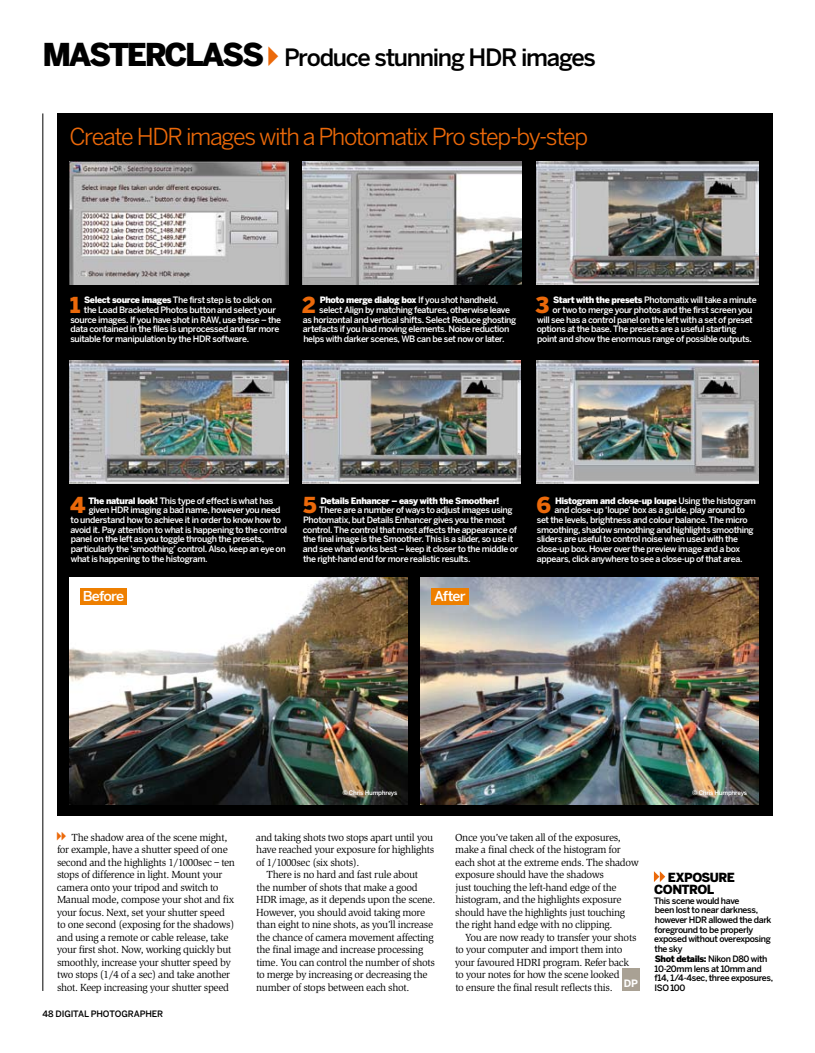
<style>
.page{position:relative;width:815px;height:1053px;background:#fff}
.page>*{position:absolute;margin:0;border:0;box-sizing:border-box;transform-origin:0 0}
.t1{font:500 23.75px "Benton Sans";letter-spacing:-.055em;color:#000}
.t2{font:23.12px "Benton Sans";letter-spacing:-.06em;color:#eb690a}
.t3{font:900 21.88px "Benton Sans";color:#eb690a}
.t4{font:500 13.62px "Benton Sans";color:#fff;scale:1.05 1}
.t5{font:900 12.5px/11.9px "Benton Sans";letter-spacing:-.05em;color:#000}
.t6{font:10.62px/12.5px "Slimbach ITC";letter-spacing:-.03em;color:#000}
.t7{font:500 8.75px/9.8px "Benton Sans";letter-spacing:-.04em;color:#fff}
.t8{font:500 8.75px/9.8px "Benton Sans";letter-spacing:-.04em;color:#000}
.t9{font:900 8.75px "Benton Sans";letter-spacing:-.04em;color:#fff}
.t10{font:500 8.75px "Benton Sans";letter-spacing:-.015em;color:#000}
.t11{font:500 6.25px "Benton Sans";letter-spacing:-.04em;color:#fff}
.s1{font-weight:900;font-size:31.25px}
.s2{color:#eb690a}
.s3{font-weight:900}
.s4{font-weight:500}
</style>
<div class="page">
<hr style="left:43px;top:113px;width:1px;height:877px;background:#000">
<div style="left:57px;top:113px;width:715px;height:702px;background:#000"></div>
<img style="left:70px;top:360px;width:218px;height:123px">
<img style="left:302px;top:360px;width:219px;height:123px">
<img style="left:537px;top:360px;width:222px;height:123px">
<img style="left:70px;top:161px;width:218px;height:123px">
<img style="left:303px;top:161px;width:218px;height:123px">
<img style="left:537px;top:161px;width:222px;height:123px">
<img style="left:420px;top:578px;width:339px;height:226px">
<img style="left:70px;top:578px;width:338px;height:226px">
<div style="left:80px;top:588px;width:47px;height:16px;background:#ee7f00"></div>
<div style="left:432px;top:588px;width:37px;height:16px;background:#ee7f00"></div>
<div style="left:622px;top:968px;width:18px;height:22px;background:#a9a194"></div>
<svg style="left:654px;top:871px;width:11px;height:11px"></svg>
<h1 class="t1" style="left:43px;top:44px;width:443px"><span class="s1">masterclass</span><span class="s2">✔</span>Produce stunning HDR</h1>
<h1 class="t1" style="left:521px;top:44px;width:77px">images</h1>
<h2 class="t2" style="left:70px;top:123px;width:520px">Create HDR images with a Photomatix Pro step-by-step</h2>
<h3 class="t3" style="left:70px;top:292px;width:12px">1</h3>
<p class="t7" style="left:84px;top:295px;width:189px"><span class="s3">Select source images</span> The first step is to click on</p>
<p class="t7" style="left:84px;top:305px;width:194px">the Load Bracketed Photos button and select your</p>
<p class="t7" style="left:70px;top:315px;width:212px">source images. If you have shot in RAW, use these – the</p>
<p class="t7" style="left:70px;top:324px;width:210px">data contained in the files is unprocessed and far more</p>
<p class="t7" style="left:70px;top:334px;width:130px">suitable for manipulation by the HDR</p>
<p class="t7" style="left:213px;top:334px;width:38px">software.</p>
<h3 class="t3" style="left:302px;top:292px;width:15px">2</h3>
<p class="t9" style="left:320px;top:295px;width:180px">Photo merge dialog box <span class="s4">If you shot handheld,</span></p>
<p class="t7" style="left:319px;top:305px;width:192px">select Align by matching features, otherwise leave</p>
<p class="t7" style="left:303px;top:315px;width:215px">as horizontal and vertical shifts. Select Reduce ghosting</p>
<p class="t7" style="left:303px;top:324px;width:208px">artefacts if you had moving elements. Noise reduction</p>
<p class="t7" style="left:303px;top:334px;width:203px">helps with darker scenes, WB can be set now or later.</p>
<h3 class="t3" style="left:536px;top:292px;width:15px">3</h3>
<p class="t7" style="left:553px;top:295px;width:205px"><span class="s3">Start with the presets</span> Photomatix will take a minute</p>
<p class="t7" style="left:553px;top:305px;width:201px">or two to merge your photos and the first screen you</p>
<p class="t7" style="left:537px;top:315px;width:217px">will see has a control panel on the left with a set of preset</p>
<p class="t7" style="left:537px;top:324px;width:201px">options at the base. The presets are a useful starting</p>
<p class="t7" style="left:537px;top:334px;width:216px">point and show the enormous range of possible outputs.</p>
<h3 class="t3" style="left:70px;top:492px;width:17px">4</h3>
<p class="t7" style="left:89px;top:495px;width:186px"><span class="s3">The natural look!</span> This type of effect is what has given HDR</p>
<p class="t7" style="left:70px;top:505px;width:218px;text-indent:60px">imaging a bad name, however you need to understand how to achieve it in order to know how to avoid it. Pay attention to what is happening to the control panel on the left as you toggle through the presets, particularly the ‘smoothing’ control. Also, keep an eye on what is happening to the histogram.</p>
<h3 class="t3" style="left:303px;top:492px;width:15px">5</h3>
<p class="t9" style="left:320px;top:495px;width:180px">Details Enhancer – easy with the Smoother!</p>
<p class="t7" style="left:303px;top:505px;width:217px;text-indent:17px">There are a number of ways to adjust images using Photomatix, but Details Enhancer gives you the most control. The control that most affects the appearance of the final image is the Smoother. This is a slider, so use it and see what works best – keep it closer to the middle or the right-hand end for more realistic results.</p>
<h3 class="t3" style="left:537px;top:492px;width:16px">6</h3>
<p class="t9" style="left:555px;top:495px;width:203px">Histogram and close-up loupe <span class="s4">Using the histogram</span></p>
<p class="t7" style="left:555px;top:505px;width:192px">and close-up ‘loupe’ box as a guide, play around to</p>
<p class="t7" style="left:537px;top:515px;width:213px">set the levels, brightness and colour balance. The micro</p>
<p class="t7" style="left:537px;top:524px;width:218px">smoothing, shadow smoothing and highlights smoothing</p>
<p class="t7" style="left:537px;top:534px;width:203px">sliders are useful to control noise when used with the</p>
<p class="t7" style="left:537px;top:544px;width:205px">close-up box. H over over the preview image and a box</p>
<p class="t7" style="left:537px;top:553px;width:207px">appears, click anywhere to see a close-up of that area.</p>
<h3 class="t4" style="left:83px;top:588px;width:41px">Before</h3>
<h3 class="t4" style="left:434px;top:588px;width:32px">After</h3>
<p class="t11" style="left:343px;top:789px;width:56px">© Chris H umphreys</p>
<p class="t11" style="left:692px;top:789px;width:56px">© Chris H umphreys</p>
<p class="t6" style="left:57px;top:831px;width:180px;text-indent:15px">The shadow area of the scene might, for example, have a shutter speed of one second and the highlights 1/1000sec – ten stops of difference in light. Mount your camera onto your tripod and switch to Manual mode, compose your shot and fix your focus. Next, set your shutter speed to one second (exposing for the shadows) and using a remote or cable release, take your first shot. Now, working quickly but smoothly, increase your shutter speed by two stops (1/4 of a sec) and take another shot. Keep increasing your shutter speed</p>
<p class="t6" style="left:256px;top:831px;width:179px">and taking shots two stops apart until you</p>
<p class="t6" style="left:256px;top:843px;width:180px">have reached your exposure for highlights</p>
<p class="t6" style="left:256px;top:856px;width:105px">of 1/1000sec (six shots).</p>
<p class="t6" style="left:267px;top:868px;width:153px">There is no hard and fast rule about</p>
<p class="t6" style="left:256px;top:881px;width:163px">the number of shots that make a good</p>
<p class="t6" style="left:256px;top:893px;width:181px">HDR image, as it depends upon the scene.</p>
<p class="t6" style="left:256px;top:906px;width:171px">However, you should avoid taking more</p>
<p class="t6" style="left:256px;top:918px;width:178px">than eight to nine shots, as you’ll increase</p>
<p class="t6" style="left:256px;top:931px;width:179px">the chance of camera movement affecting</p>
<p class="t6" style="left:256px;top:943px;width:168px">the final image and increase processing</p>
<p class="t6" style="left:256px;top:956px;width:180px">time. You can control the number of shots</p>
<p class="t6" style="left:256px;top:968px;width:173px">to merge by increasing or decreasing the</p>
<p class="t6" style="left:256px;top:981px;width:155px">number of stops between each shot.</p>
<p class="t10" style="left:43px;top:1008px;width:122px">48 digital photographer</p>
<p class="t6" style="left:455px;top:831px;width:185px">Once you’ve taken all of the exposures, make a final check of the histogram for each shot at the extreme ends. The shadow exposure should have the shadows<br>just touching the left-hand edge of the histogram, and the highlights exposure should have the highlights just touching the right hand edge with no clipping.</p>
<p class="t6" style="left:455px;top:931px;width:184px;text-indent:10px">You are now ready to transfer your shots to your computer and import them into your favoured HDRI program. Refer back to your notes for how the scene looked<br>to ensure the final result reflects this. <sup>DP</sup></p>
<h3 class="t5" style="left:654px;top:871px;width:82px;text-indent:38px">osure control</h3>
<p class="t8" style="left:654px;top:895px;width:106px">This scene would have been lost to near darkness, however HDR</p>
<h3 class="t5" style="left:668px;top:871px;width:9px">Exp</h3>
<p class="t8" style="left:654px;top:915px;width:121px;text-indent:54px">allowed the dark foreground to be properly exposed without overexposing the sky<br><span class="s3">Shot details:</span> Nikon D80 with<br>10-20mm lens at 10mm and f14, 1/4-4sec, three exposures,<br>ISO 100</p>
</div>
